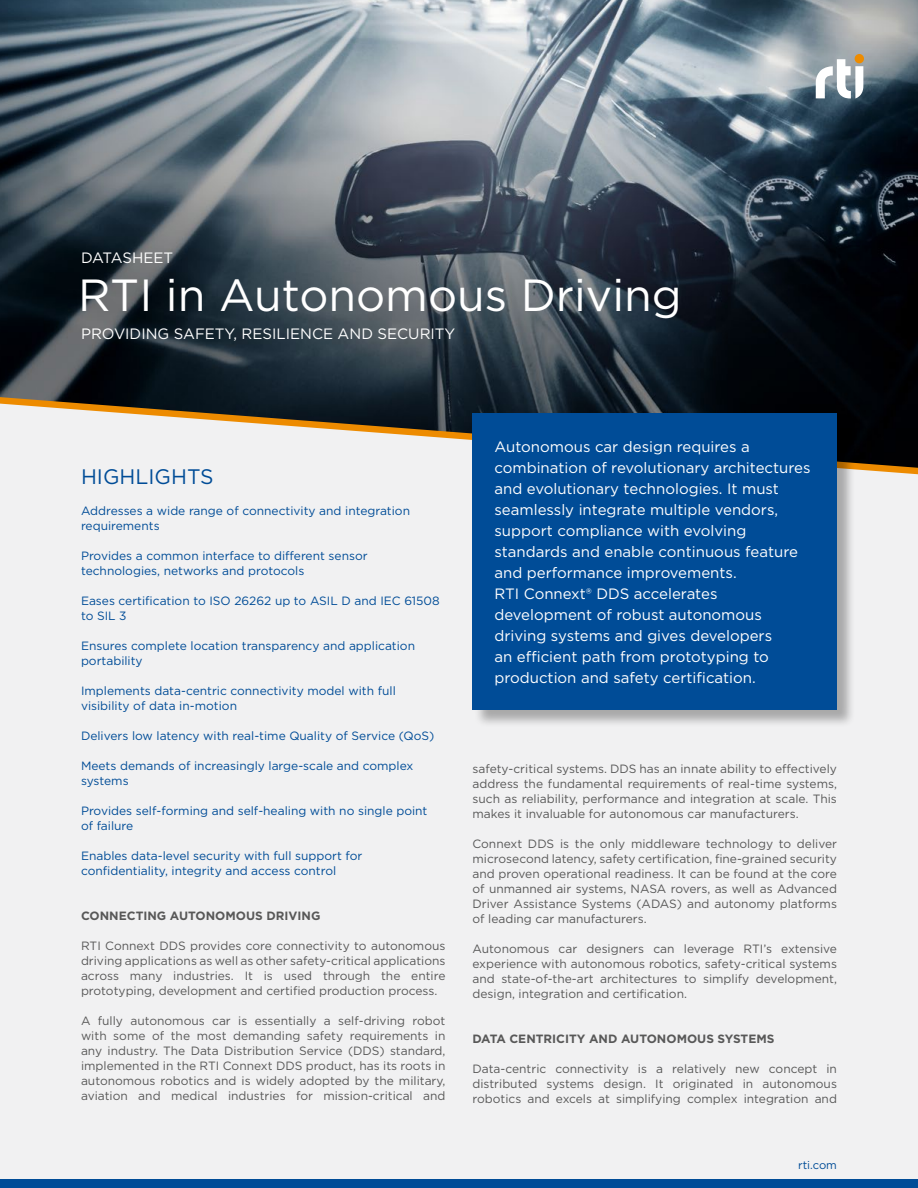
<style>
.page{position:relative;width:918px;height:1188px;background:#f1f1f2}
.page>*{position:absolute;margin:0;border:0;box-sizing:border-box;transform-origin:0 0}
.t1{font:45px "Gotham";color:#fff}
.t2{font:21px "Gotham";color:#004c97}
.t3{font:15px/21px "Gotham";color:#fff}
.t4{font:12px/15px "Gotham";color:#585858;text-align:justify}
.t5{font:12px/15px "Gotham";color:#004c97}
.t6{font:700 12px "Gotham";color:#585858}
.t7{font:11.25px "Gotham";color:#004c97}
</style>
<div class="page">
<div style="left:0;top:1179px;width:918px;height:9px;background:#004c97"></div>
<img style="left:0;top:0;width:918px;height:395px">
<svg style="left:0;top:395px;width:918px;height:80px"></svg>
<div style="left:473px;top:413px;width:382px;height:315px;background:#000;opacity:.3"></div>
<div style="left:472px;top:413px;width:365px;height:297px;background:#004c97"></div>
<svg style="left:816px;top:59px;width:47px;height:39px"></svg>
<div style="left:855px;top:54px;width:9px;height:9px;background:#ed8b00;border-radius:50%"></div>
<p class="t3" style="left:81px;top:246px;width:94px">DATASHEET</p>
<h1 class="t1" style="left:78px;top:266px;width:605px">RTI in Autonomous Driving</h1>
<p class="t3" style="left:81px;top:323px;width:376px">PROVIDING SAFETY, RESILIENCE AND SECURITY</p>
<h2 class="t2" style="left:81px;top:463px;width:134px">HIGHLIGHTS</h2>
<p class="t5" style="left:81px;top:503px;width:331px">Addresses a wide range of connectivity and integration requirements</p>
<p class="t5" style="left:81px;top:548px;width:288px">Provides a common interface to different sensor technologies, networks and protocols</p>
<p class="t5" style="left:81px;top:593px;width:360px">Eases certification to ISO 26262 up to ASIL D and IEC 61508 to SIL 3</p>
<p class="t5" style="left:81px;top:638px;width:336px">Ensures complete location transparency and application portability</p>
<p class="t5" style="left:81px;top:683px;width:316px">Implements data-centric connectivity model with full visibility of data in-motion</p>
<p class="t5" style="left:81px;top:728px;width:355px">Delivers low latency with real-time Quality of Service (QoS)</p>
<p class="t5" style="left:81px;top:758px;width:334px">Meets demands of increasingly large-scale and complex systems</p>
<p class="t5" style="left:81px;top:803px;width:348px">Provides self-forming and self-healing with no single point of failure</p>
<p class="t5" style="left:81px;top:848px;width:283px">Enables data-level security with full support for confidentiality, integrity and access control</p>
<p class="t6" style="left:81px;top:908px;width:241px">CONNECTING AUTONOMOUS DRIVING</p>
<p class="t4" style="left:81px;top:938px;width:366px">RTI Connext DDS provides core connectivity to autonomous driving applications as well as other safety-critical applications across many industries. It is used through the entire prototyping, development and certified production process.</p>
<p class="t4" style="left:81px;top:1013px;width:366px">A fully autonomous car is essentially a self-driving robot with some of the most demanding safety requirements in any industry. The Data Distribution Service (DDS) standard, implemented in the RTI Connext DDS product, has its roots in autonomous robotics and is widely adopted by the military, aviation and medical industries for mission-critical and</p>
<p class="t3" style="left:494px;top:436px;width:318px">Autonomous car design requires a combination of revolutionary architectures and evolutionary technologies. It must seamlessly integrate multiple vendors, support compliance with evolving standards and enable continuous feature and performance improvements.<br>RTI Connext® DDS accelerates development of robust autonomous driving systems and gives developers<br>an efficient path from prototyping to production and safety certification.</p>
<p class="t4" style="left:472px;top:761px;width:366px">safety-critical systems. DDS has an innate ability to effectively address the fundamental requirements of real-time systems, such as reliability, performance and integration at scale. This makes it invaluable for autonomous car manufacturers.</p>
<p class="t4" style="left:472px;top:836px;width:366px">Connext DDS is the only middleware technology to deliver microsecond latency, safety certification, fine-grained security and proven operational readiness. It can be found at the core of unmanned air systems, NASA rovers, as well as Advanced Driver Assistance Systems (ADAS) and autonomy platforms of leading car manufacturers.</p>
<p class="t4" style="left:472px;top:941px;width:366px">Autonomous car designers can leverage RTI’s extensive experience with autonomous robotics, safety-critical systems and state-of-the-art architectures to simplify development, design, integration and certification.</p>
<p class="t6" style="left:472px;top:1031px;width:304px">DATA CENTRICITY AND AUTONOMOUS SYSTEMS</p>
<p class="t4" style="left:472px;top:1061px;width:366px">Data-centric connectivity is a relatively new concept in distributed systems design. It originated in autonomous robotics and excels at simplifying complex integration and</p>
<p class="t7" style="left:798px;top:1158px;width:40px">rti.com</p>
</div>
